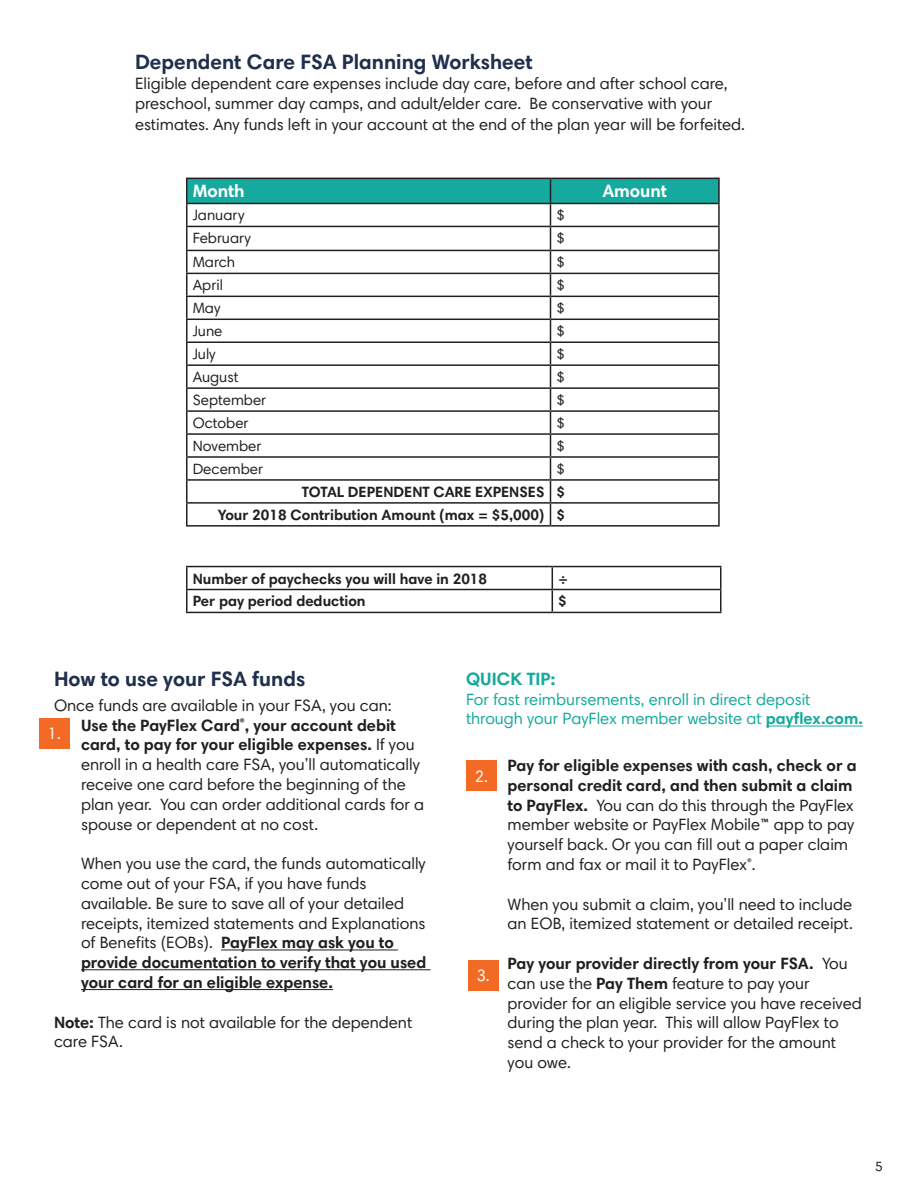
<style>
.page{position:relative;width:918px;height:1188px;background:#fff}
.page>*{position:absolute;margin:0;border:0;box-sizing:border-box;transform-origin:0 0}
.t1{font:700 21px "Harmonia Sans Std";color:#1f2f4c}
.t2{font:700 18px "Harmonia Sans Std";color:#fff}
.t3{font:700 18px "Harmonia Sans Std";color:#15aa9d}
.t4{font:16.5px/19.8px "Harmonia Sans Std";color:#231f20}
.t5{font:16.5px/19.8px "Harmonia Sans Std";color:#15aa9d}
.t6{font:16.5px "Harmonia Sans Std";color:#fff}
.t7{font:700 15px "Harmonia Sans Std";color:#231f20}
.t8{font:15px "Harmonia Sans Std";color:#231f20}
.t9{font:13.5px "Harmonia Sans Std";color:#231f20}
.s1{font-weight:700}
</style>
<div class="page">
<hr style="left:186px;top:204px;width:2px;height:22px;background:#231f20">
<hr style="left:718px;top:204px;width:2px;height:22px;background:#231f20">
<hr style="left:186px;top:226px;width:364px;height:1px;background:#231f20">
<hr style="left:186px;top:227px;width:2px;height:23px;background:#231f20">
<hr style="left:550px;top:226px;width:170px;height:1px;background:#231f20">
<hr style="left:718px;top:227px;width:2px;height:23px;background:#231f20">
<hr style="left:186px;top:250px;width:364px;height:1px;background:#231f20">
<hr style="left:186px;top:251px;width:2px;height:22px;background:#231f20">
<hr style="left:550px;top:250px;width:170px;height:1px;background:#231f20">
<hr style="left:718px;top:251px;width:2px;height:22px;background:#231f20">
<hr style="left:186px;top:273px;width:364px;height:1px;background:#231f20">
<hr style="left:186px;top:274px;width:2px;height:22px;background:#231f20">
<hr style="left:550px;top:273px;width:170px;height:1px;background:#231f20">
<hr style="left:718px;top:274px;width:2px;height:22px;background:#231f20">
<hr style="left:186px;top:296px;width:364px;height:1px;background:#231f20">
<hr style="left:186px;top:297px;width:2px;height:22px;background:#231f20">
<hr style="left:550px;top:296px;width:170px;height:1px;background:#231f20">
<hr style="left:718px;top:297px;width:2px;height:22px;background:#231f20">
<hr style="left:186px;top:319px;width:364px;height:1px;background:#231f20">
<hr style="left:186px;top:320px;width:2px;height:21px;background:#231f20">
<hr style="left:550px;top:319px;width:170px;height:1px;background:#231f20">
<hr style="left:718px;top:320px;width:2px;height:21px;background:#231f20">
<hr style="left:186px;top:341px;width:364px;height:2px;background:#231f20">
<hr style="left:186px;top:343px;width:2px;height:21px;background:#231f20">
<hr style="left:550px;top:341px;width:170px;height:2px;background:#231f20">
<hr style="left:718px;top:343px;width:2px;height:21px;background:#231f20">
<hr style="left:186px;top:364px;width:364px;height:2px;background:#231f20">
<hr style="left:186px;top:366px;width:2px;height:21px;background:#231f20">
<hr style="left:550px;top:364px;width:170px;height:2px;background:#231f20">
<hr style="left:718px;top:366px;width:2px;height:21px;background:#231f20">
<hr style="left:186px;top:387px;width:364px;height:2px;background:#231f20">
<hr style="left:186px;top:389px;width:2px;height:21px;background:#231f20">
<hr style="left:550px;top:387px;width:170px;height:2px;background:#231f20">
<hr style="left:718px;top:389px;width:2px;height:21px;background:#231f20">
<hr style="left:186px;top:410px;width:364px;height:2px;background:#231f20">
<hr style="left:186px;top:412px;width:2px;height:21px;background:#231f20">
<hr style="left:550px;top:410px;width:170px;height:2px;background:#231f20">
<hr style="left:718px;top:412px;width:2px;height:21px;background:#231f20">
<hr style="left:186px;top:433px;width:364px;height:2px;background:#231f20">
<hr style="left:186px;top:435px;width:2px;height:21px;background:#231f20">
<hr style="left:550px;top:433px;width:170px;height:2px;background:#231f20">
<hr style="left:718px;top:435px;width:2px;height:21px;background:#231f20">
<hr style="left:186px;top:456px;width:364px;height:2px;background:#231f20">
<hr style="left:186px;top:458px;width:2px;height:21px;background:#231f20">
<hr style="left:550px;top:456px;width:170px;height:2px;background:#231f20">
<hr style="left:718px;top:458px;width:2px;height:21px;background:#231f20">
<hr style="left:186px;top:479px;width:364px;height:2px;background:#231f20">
<hr style="left:186px;top:481px;width:2px;height:21px;background:#231f20">
<hr style="left:550px;top:479px;width:170px;height:2px;background:#231f20">
<hr style="left:718px;top:481px;width:2px;height:21px;background:#231f20">
<hr style="left:186px;top:502px;width:364px;height:2px;background:#231f20">
<hr style="left:186px;top:504px;width:2px;height:21px;background:#231f20">
<hr style="left:550px;top:502px;width:170px;height:2px;background:#231f20">
<hr style="left:718px;top:504px;width:2px;height:21px;background:#231f20">
<hr style="left:186px;top:525px;width:364px;height:2px;background:#231f20">
<hr style="left:550px;top:525px;width:170px;height:2px;background:#231f20">
<hr style="left:186px;top:178px;width:364px;height:1px;background:#231f20">
<hr style="left:186px;top:179px;width:2px;height:24px;background:#231f20">
<hr style="left:550px;top:178px;width:170px;height:1px;background:#231f20">
<svg style="left:187px;top:178px;width:532px;height:347px"></svg>
<hr style="left:718px;top:179px;width:2px;height:24px;background:#231f20">
<hr style="left:186px;top:203px;width:364px;height:1px;background:#231f20">
<hr style="left:550px;top:203px;width:170px;height:1px;background:#231f20">
<hr style="left:186px;top:566px;width:366px;height:1px;background:#231f20">
<hr style="left:186px;top:567px;width:2px;height:22px;background:#231f20">
<hr style="left:552px;top:566px;width:170px;height:1px;background:#231f20">
<hr style="left:720px;top:567px;width:2px;height:22px;background:#231f20">
<hr style="left:186px;top:589px;width:366px;height:1px;background:#231f20">
<hr style="left:186px;top:590px;width:2px;height:22px;background:#231f20">
<hr style="left:552px;top:589px;width:170px;height:1px;background:#231f20">
<svg style="left:552px;top:567px;width:1px;height:45px"></svg>
<hr style="left:720px;top:590px;width:2px;height:22px;background:#231f20">
<hr style="left:186px;top:612px;width:366px;height:1px;background:#231f20">
<hr style="left:552px;top:612px;width:170px;height:1px;background:#231f20">
<hr style="left:221px;top:950px;width:177px;height:1px;background:#231f20">
<hr style="left:81px;top:969px;width:349px;height:1px;background:#231f20">
<hr style="left:81px;top:989px;width:252px;height:1px;background:#231f20">
<hr style="left:766px;top:726px;width:97px;height:1px;background:#15aa9d">
<div style="left:39px;top:718px;width:31px;height:30px;background:#f36a24"></div>
<div style="left:466px;top:760px;width:31px;height:31px;background:#f36a24"></div>
<div style="left:468px;top:960px;width:30px;height:30px;background:#f36a24"></div>
<p class="t1" style="left:135px;top:49px;width:399px">Dependent Care FSA Planning Worksheet</p>
<p class="t4" style="left:135px;top:73px;width:594px">Eligible dependent care expenses include day care, before and after school care, preschool, summer day camps, and adult/elder care. Be conservative with your</p>
<p class="t4" style="left:135px;top:115px;width:611px">estimates. Any funds left in your account at the end of the plan year will be forfeited.</p>
<p class="t2" style="left:193px;top:180px;width:53px">Month</p>
<p class="t2" style="left:602px;top:180px;width:66px">Amount</p>
<p class="t8" style="left:193px;top:206px;width:53px">January</p>
<p class="t8" style="left:556px;top:206px;width:10px">$</p>
<p class="t8" style="left:193px;top:229px;width:60px">February</p>
<p class="t8" style="left:556px;top:229px;width:10px">$</p>
<p class="t8" style="left:193px;top:253px;width:44px">March</p>
<p class="t8" style="left:556px;top:253px;width:10px">$</p>
<p class="t8" style="left:193px;top:276px;width:32px">April</p>
<p class="t8" style="left:556px;top:276px;width:10px">$</p>
<p class="t8" style="left:193px;top:299px;width:29px">May</p>
<p class="t8" style="left:556px;top:299px;width:10px">$</p>
<p class="t8" style="left:193px;top:322px;width:31px">June</p>
<p class="t8" style="left:556px;top:322px;width:10px">$</p>
<p class="t8" style="left:193px;top:345px;width:25px">July</p>
<p class="t8" style="left:556px;top:345px;width:10px">$</p>
<p class="t8" style="left:193px;top:368px;width:47px">August</p>
<p class="t8" style="left:556px;top:368px;width:10px">$</p>
<p class="t8" style="left:193px;top:391px;width:75px">September</p>
<p class="t8" style="left:556px;top:391px;width:10px">$</p>
<p class="t8" style="left:193px;top:414px;width:57px">October</p>
<p class="t8" style="left:556px;top:414px;width:10px">$</p>
<p class="t8" style="left:193px;top:437px;width:70px">November</p>
<p class="t8" style="left:556px;top:437px;width:10px">$</p>
<p class="t8" style="left:193px;top:460px;width:72px">December</p>
<p class="t8" style="left:556px;top:460px;width:10px">$</p>
<p class="t7" style="left:302px;top:482px;width:244px">TOTAL DEPENDENT CARE EXPENSES</p>
<p class="t7" style="left:556px;top:482px;width:10px">$</p>
<p class="t7" style="left:218px;top:505px;width:328px">Your 2018 Contribution Amount (max = $5,000)</p>
<p class="t7" style="left:556px;top:505px;width:10px">$</p>
<p class="t7" style="left:193px;top:569px;width:296px">Number of paychecks you will have in 2018</p>
<p class="t7" style="left:558px;top:569px;width:12px">÷</p>
<p class="t7" style="left:193px;top:592px;width:174px">Per pay period deduction</p>
<p class="t7" style="left:558px;top:592px;width:10px">$</p>
<p class="t1" style="left:54px;top:666px;width:253px">How to use your FSA funds</p>
<p class="t4" style="left:54px;top:695px;width:339px">Once funds are available in your FSA, you can:</p>
<p class="t4" style="left:81px;top:715px;width:345px"><span class="s1">Use the PayFlex Card</span><sup>®</sup><span class="s1">, your account debit card, to pay for your eligible expenses.</span> If you enroll in a health care FSA, you’ll automatically receive one card before the beginning of the plan year. You can order additional cards for a spouse or dependent at no cost.</p>
<p class="t4" style="left:81px;top:853px;width:347px">When you use the card, the funds automatically come out of your FSA, if you have funds available. Be sure to save all of your detailed receipts, itemized statements and Explanations of Benefits (EOBs). <span class="s1">PayFlex may ask you to provide documentation to verify that you used your card for an eligible expense.</span></p>
<p class="t4" style="left:54px;top:1012px;width:360px"><span class="s1">Note:</span> The card is not available for the dependent care FSA.</p>
<p class="t6" style="left:48px;top:724px;width:15px">1.</p>
<p class="t3" style="left:466px;top:667px;width:91px">QUICK TIP:</p>
<p class="t5" style="left:466px;top:689px;width:398px">For fast reimbursements, enroll in direct deposit through your PayFlex member website at <span class="s1">payflex.com.</span></p>
<p class="t6" style="left:475px;top:766px;width:15px">2.</p>
<p class="t6" style="left:476px;top:965px;width:15px">3.</p>
<p class="t4" style="left:508px;top:755px;width:351px"><span class="s1">Pay for eligible expenses with cash, check or a personal credit card, and then submit a claim to PayFlex.</span> You can do this through the PayFlex member website or PayFlex Mobile™ app to pay yourself back. Or you can fill out a paper claim form and fax or mail it to PayFlex<sup>®</sup>.</p>
<p class="t4" style="left:508px;top:894px;width:347px">When you submit a claim, you’ll need to include an EOB, itemized statement or detailed receipt.</p>
<p class="t4" style="left:508px;top:953px;width:356px"><span class="s1">Pay your provider directly from your FSA.</span> You can use the <span class="s1">Pay Them</span> feature to pay your provider for an eligible service you have received during the plan year. This will allow PayFlex to send a check to your provider for the amount you owe.</p>
<p class="t9" style="left:875px;top:1158px;width:9px">5</p>
</div>
